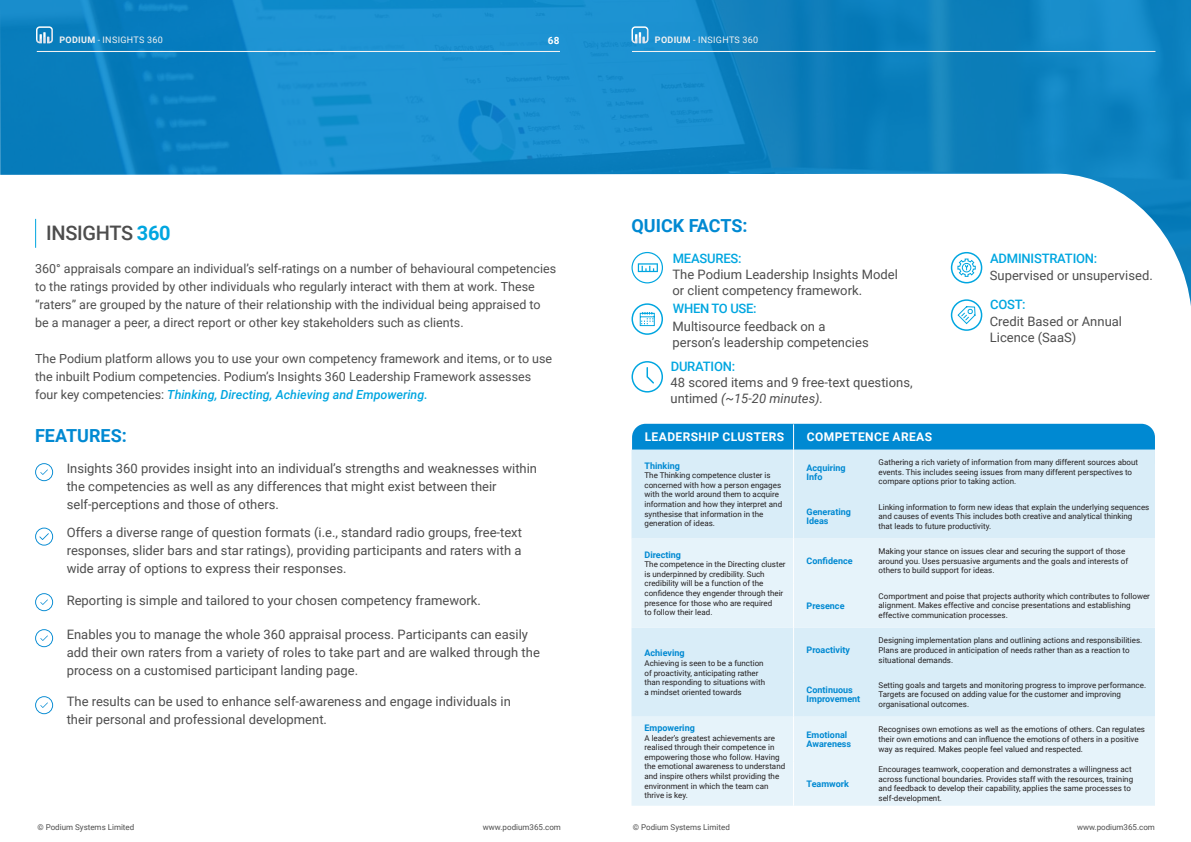
<style>
.page{position:relative;width:1191px;height:842px;background:#fff}
.page>*{position:absolute;margin:0;border:0;box-sizing:border-box;transform-origin:0 0}
.t1{font:500 20px "Roboto";letter-spacing:-.015em;color:#4d4d4d}
.t2{font:700 18px "Roboto";color:#0089d2}
.t3{font:13px/18px "Roboto";color:#4d4d4d}
.t4{font:500 13px "Roboto";letter-spacing:-.015em;color:#00a6e0}
.t5{font:12.5px/18px "Roboto";color:#4d4d4d}
.t6{font:700 12px "Roboto";letter-spacing:.035em;color:#fff}
._6_pt_Small_Text{font:700 10px "Roboto";color:#f2f2f2}
.t7{font:700 9px/8.9px "Roboto";color:#0089d2}
.Body_copy{font:9px "Roboto";letter-spacing:.035em;color:#f2f2f2}
.t8{font:8px/9.6px "Roboto";color:#231f20}
.t9{font:8px "Roboto";color:#4d4d4d}
.s1{font-weight:700}
.s2{font-weight:700;color:#00a6e0}
.s3{font-weight:500;font-style:italic;color:#00a6e0}
.s4{font-style:italic}
</style>
<div class="page">
<svg style="left:35px;top:463px;width:18px;height:18px"></svg>
<svg style="left:35px;top:528px;width:18px;height:18px"></svg>
<svg style="left:35px;top:593px;width:18px;height:18px"></svg>
<svg style="left:35px;top:629px;width:18px;height:18px"></svg>
<svg style="left:35px;top:696px;width:18px;height:18px"></svg>
<img style="left:0;top:0;width:1191px;height:306px">
<div style="left:37px;top:51px;width:522px;height:1px;border:1px solid #f2f2f2"></div>
<svg style="left:36px;top:26px;width:17px;height:17px"></svg>
<svg style="left:950px;top:252px;width:32px;height:31px"></svg>
<svg style="left:950px;top:299px;width:32px;height:32px"></svg>
<svg style="left:631px;top:252px;width:32px;height:31px"></svg>
<svg style="left:631px;top:361px;width:32px;height:32px"></svg>
<svg style="left:631px;top:303px;width:32px;height:32px"></svg>
<div style="left:631px;top:450px;width:524px;height:89px;background:#d9edf8"></div>
<svg style="left:631px;top:539px;width:524px;height:267px;background:#e1f1f9"></svg>
<svg style="left:632px;top:424px;width:523px;height:40px;background:#4faddf"></svg>
<hr style="left:793px;top:449px;width:1px;height:45px;background:#fff">
<hr style="left:793px;top:494px;width:1px;height:45px;background:#fff">
<hr style="left:793px;top:539px;width:1px;height:44px;background:#fff">
<hr style="left:793px;top:583px;width:1px;height:45px;background:#fff">
<hr style="left:793px;top:628px;width:1px;height:44px;background:#fff">
<hr style="left:793px;top:672px;width:1px;height:45px;background:#fff">
<hr style="left:793px;top:717px;width:1px;height:44px;background:#fff">
<hr style="left:793px;top:761px;width:1px;height:45px;background:#fff">
<div style="left:632px;top:51px;width:523px;height:1px;border:1px solid #f2f2f2"></div>
<svg style="left:631px;top:26px;width:17px;height:17px"></svg>
<p class="Body_copy" style="left:59px;top:33px;width:154px"><span class="s1">PODIUM</span> ASSESSMENT CATALOGUE</p>
<p class="Body_copy" style="left:98px;top:33px;width:67px">- INSIGHTS 360</p>
<p class="_6_pt_Small_Text" style="left:548px;top:33px;width:13px">68</p>
<p class="Body_copy" style="left:655px;top:33px;width:105px"><span class="s1">PODIUM</span> - INSIGHTS 360</p>
<p class="t1" style="left:46px;top:219px;width:126px">INSIGHTS <span class="s2">360</span></p>
<p class="t5" style="left:35px;top:259px;width:522px">360° appraisals compare an individual’s self-ratings on a number of behavioural competencies to the ratings provided by other individuals who regularly interact with them at work. These “raters” are grouped by the nature of their relationship with the individual being appraised to be a manager a peer, a direct report or other key stakeholders such as clients.</p>
<p class="t5" style="left:35px;top:349px;width:518px">The Podium platform allows you to use your own competency framework and items, or to use the inbuilt Podium competencies. Podium’s Insights 360 Leadership Framework assesses four key competencies: <span class="s3">Thinking, Directing, Achieving and Empowering.</span></p>
<p class="t2" style="left:35px;top:423px;width:93px">FEATURES:</p>
<p class="t3" style="left:67px;top:459px;width:472px">Insights 360 provides insight into an individual’s strengths and weaknesses within the competencies as well as any differences that might exist between their self-perceptions and those of others.</p>
<p class="t3" style="left:67px;top:523px;width:457px;text-align:justify">Offers a diverse range of question formats (i.e., standard radio groups, free-text responses, slider bars and star ratings), providing participants and raters with a wide array of options to express their responses.</p>
<p class="t3" style="left:67px;top:591px;width:416px">Reporting is simple and tailored to your chosen competency framework.</p>
<p class="t3" style="left:67px;top:625px;width:475px">Enables you to manage the whole 360 appraisal process. Participants can easily add their own raters from a variety of roles to take part and are walked through the process on a customised participant landing page.</p>
<p class="t3" style="left:67px;top:692px;width:446px">The results can be used to enhance self-awareness and engage individuals in their personal and professional development.</p>
<p class="t2" style="left:631px;top:213px;width:117px">QUICK FACTS:</p>
<p class="t4" style="left:673px;top:250px;width:70px">MEASURES:</p>
<p class="t3" style="left:672px;top:266px;width:227px;line-height:15.6px">The Podium Leadership Insights Model or client competency framework.</p>
<p class="t4" style="left:673px;top:299px;width:85px">WHEN TO USE:</p>
<p class="t3" style="left:672px;top:318px;width:198px;line-height:15.6px">Multisource feedback on a person’s leadership competencies</p>
<p class="t4" style="left:670px;top:357px;width:66px">DURATION:</p>
<p class="t3" style="left:670px;top:374px;width:243px;line-height:15.6px">48 scored items and 9 free-text questions, untimed <span class="s4">(~15-20 minutes).</span></p>
<p class="t4" style="left:990px;top:249px;width:109px">ADMINISTRATION:</p>
<p class="t3" style="left:989px;top:266px;width:164px">Supervised or unsupervised.</p>
<p class="t4" style="left:990px;top:295px;width:37px">COST:</p>
<p class="t3" style="left:989px;top:313px;width:134px;line-height:15.6px">Credit Based or Annual<br>Licence (SaaS)</p>
<p class="t6" style="left:644px;top:429px;width:141px">LEADERSHIP CLUSTERS</p>
<p class="t6" style="left:806px;top:429px;width:127px">COMPETENCE AREAS</p>
<p class="t7" style="left:644px;top:461px;width:37px">Thinking</p>
<p class="t8" style="left:644px;top:470px;width:139px">The Thinking competence cluster is concerned with how a person engages with the world around them to acquire information and how they interpret and synthesise that information in the generation of ideas.</p>
<p class="t7" style="left:806px;top:463px;width:41px">Acquiring<br>Info</p>
<p class="t8" style="left:878px;top:457px;width:261px">Gathering a rich variety of information from many different sources about events. This includes seeing issues from many different perspectives to compare options prior to taking action.</p>
<p class="t7" style="left:806px;top:507px;width:46px">Generating</p>
<p class="t7" style="left:806px;top:516px;width:24px">Ideas</p>
<p class="t8" style="left:878px;top:502px;width:272px">Linking information to form new ideas that explain the underlying sequences and causes of events This includes both creative and analytical thinking<br>that leads to future productivity.</p>
<p class="t7" style="left:644px;top:550px;width:38px">Directing</p>
<p class="t8" style="left:644px;top:559px;width:143px">The competence in the Directing cluster is underpinned by credibility. Such</p>
<p class="t8" style="left:644px;top:578px;width:140px">credibility will be a function of the confidence they engender through their presence for those who are required<br>to follow their lead.</p>
<p class="t7" style="left:644px;top:648px;width:42px">Achieving</p>
<p class="t8" style="left:644px;top:658px;width:122px">Achieving is seen to be a function of proactivity, anticipating rather than responding to situations with a mindset oriented towards</p>
<p class="t7" style="left:806px;top:556px;width:48px">Confidence</p>
<p class="t8" style="left:878px;top:546px;width:251px">Making your stance on issues clear and securing the support of those around you. Uses persuasive arguments and the goals and interests of others to build support for ideas.</p>
<p class="t7" style="left:806px;top:601px;width:39px">Presence</p>
<p class="t8" style="left:878px;top:591px;width:273px">Comportment and poise that projects authority which contributes to follower alignment. Makes effective and concise presentations and establishing effective communication processes.</p>
<p class="t7" style="left:806px;top:645px;width:45px">Proactivity</p>
<p class="t8" style="left:878px;top:635px;width:265px">Designing implementation plans and outlining actions and responsibilities.<br>Plans are produced in anticipation of needs rather than as a reaction to situational demands.</p>
<p class="t7" style="left:806px;top:685px;width:48px">Continuous</p>
<p class="t7" style="left:806px;top:694px;width:55px">Improvement</p>
<p class="t8" style="left:878px;top:680px;width:269px">Setting goals and targets and monitoring progress to improve performance.<br>Targets are focused on adding value for the customer and improving organisational outcomes.</p>
<p class="t7" style="left:644px;top:723px;width:52px">Empowering</p>
<p class="t8" style="left:644px;top:733px;width:142px">A leader’s greatest achievements are realised through their competence in empowering those who follow. Having the emotional awareness to understand and inspire others whilst providing the environment in which the team can thrive is key.</p>
<p class="t7" style="left:806px;top:730px;width:46px">Emotional<br>Awareness</p>
<p class="t8" style="left:878px;top:724px;width:268px">Recognises own emotions as well as the emotions of others. Can regulates their own emotions and can influence the emotions of others in a positive way as required. Makes people feel valued and respected.</p>
<p class="t8" style="left:878px;top:764px;width:256px">Encourages teamwork, cooperation and demonstrates a willingness act across functional boundaries. Provides staff with the resources, training and feedback to develop their capability, applies the same processes to self-development.</p>
<p class="t7" style="left:806px;top:779px;width:44px">Teamwork</p>
<p class="t9" style="left:37px;top:822px;width:98px">© Podium Systems Limited</p>
<p class="t9" style="left:483px;top:822px;width:79px">www.podium365.com</p>
<p class="t9" style="left:633px;top:822px;width:98px">© Podium Systems Limited</p>
<p class="t9" style="left:1077px;top:822px;width:79px">www.podium365.com</p>
</div>
